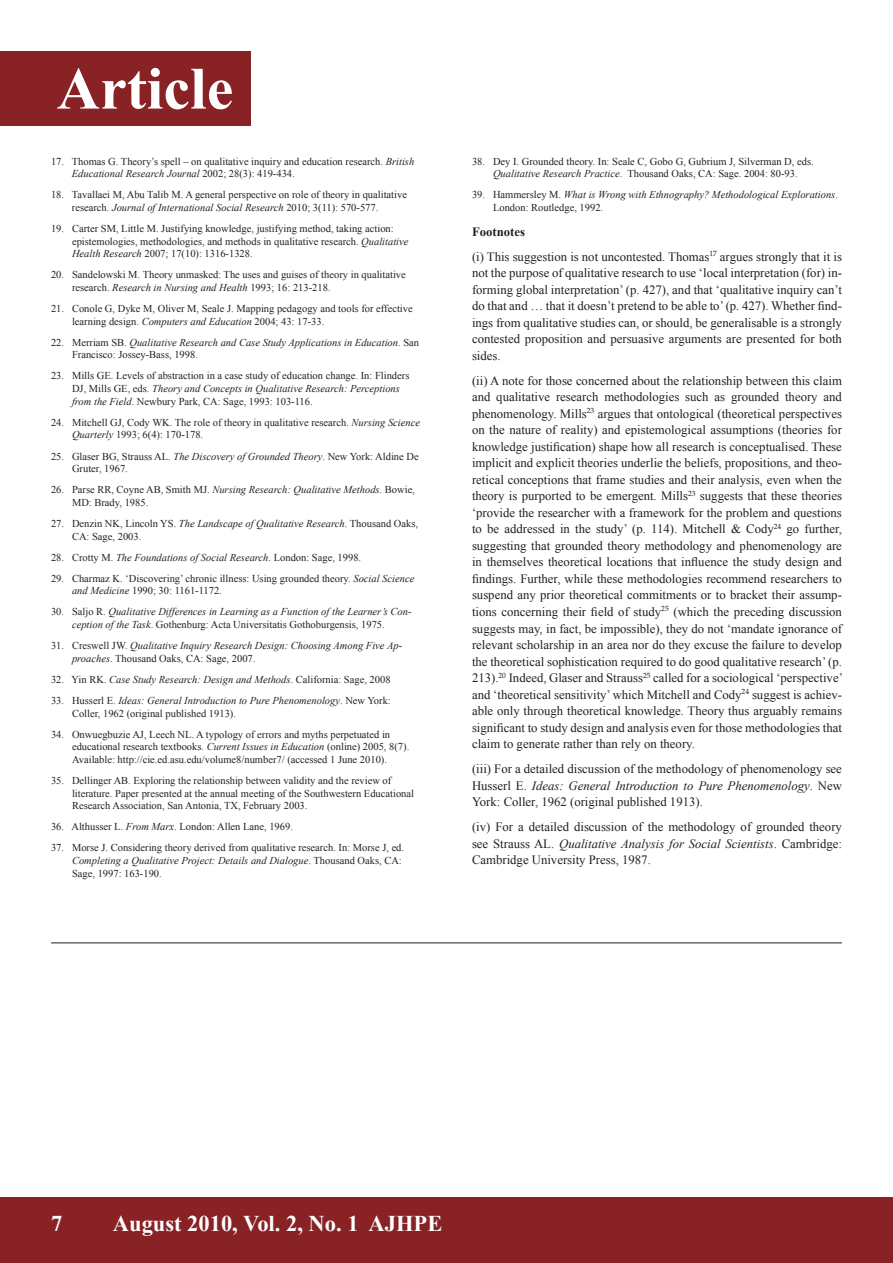
<style>
.page{position:relative;width:893px;height:1263px;background:#fff}
.page>*{position:absolute;margin:0;border:0;box-sizing:border-box;transform-origin:0 0}
.t1{font:700 60px "Times New Roman";color:#fff}
.t2{font:700 22.5px "Times New Roman";color:#fff}
.BODY_COPY{font:12.75px/16.5px "Times New Roman";color:#231f20;text-align:justify}
.BODY_COPY-2{font:700 12.75px "Times New Roman";color:#231f20}
.REFERENCES{font:10.5px/12.6px "Times New Roman";color:#231f20}
.REFERENCES-2{font:italic 10.5px/12.6px "Times New Roman";color:#231f20}
.s1{font-style:italic}
.s2{font-style:normal}
</style>
<div class="page">
<div style="left:0;top:1197px;width:893px;height:66px;background:#892225"></div>
<div style="left:0;top:51px;width:251px;height:74px;background:#892225"></div>
<hr style="left:51px;top:942px;width:791px;height:1px;background:#231f20">
<h1 class="t1" style="left:57px;top:47px;width:178px">Article</h1>
<p class="REFERENCES" style="left:72px;top:155px;width:344px;text-indent:-21px">17. Thomas G. Theory’s spell – on qualitative inquiry and education research. <span class="s1">British<br>Educational Research Journal</span> 2002; 28(3): 419-434.</p>
<p class="REFERENCES" style="left:72px;top:188px;width:337px;text-indent:-21px">18. Tavallaei M, Abu Talib M. A general perspective on role of theory in qualitative research. <span class="s1">Journal of International Social Research</span> 2010; 3(11): 570-577.</p>
<p class="REFERENCES" style="left:72px;top:222px;width:338px;text-indent:-21px">19. Carter SM, Little M. Justifying knowledge, justifying method, taking action: epistemologies, methodologies, and methods in qualitative research. <span class="s1">Qualitative<br>Health Research</span> 2007; 17(10): 1316-1328.</p>
<p class="REFERENCES" style="left:72px;top:268px;width:335px;text-indent:-21px">20. Sandelowski M. Theory unmasked: The uses and guises of theory in qualitative research. <span class="s1">Research in Nursing and Health</span> 1993; 16: 213-218.</p>
<p class="REFERENCES" style="left:72px;top:302px;width:342px;text-indent:-21px">21. Conole G, Dyke M, Oliver M, Seale J. Mapping pedagogy and tools for effective learning design. <span class="s1">Computers and Education</span> 2004; 43: 17-33.</p>
<p class="REFERENCES-2" style="left:72px;top:336px;width:349px;text-indent:-21px"><span class="s2">22. Merriam SB.</span> Qualitative Research and Case Study Applications in Education<span class="s2">. San<br>Francisco: Jossey-Bass, 1998.</span></p>
<p class="REFERENCES" style="left:72px;top:369px;width:339px;text-indent:-21px">23. Mills GE. Levels of abstraction in a case study of education change. In: Flinders<br>DJ, Mills GE, eds. <span class="s1">Theory and Concepts in Qualitative Research: Perceptions from the Field</span>. Newbury Park, CA: Sage, 1993: 103-116.</p>
<p class="REFERENCES" style="left:72px;top:416px;width:350px;text-indent:-21px">24. Mitchell GJ, Cody WK. The role of theory in qualitative research. <span class="s1">Nursing Science<br>Quarterly</span> 1993; 6(4): 170-178.</p>
<p class="REFERENCES" style="left:72px;top:449px;width:348px;text-indent:-21px">25. Glaser BG, Strauss AL. <span class="s1">The Discovery of Grounded Theory</span>. New York: Aldine De<br>Gruter, 1967.</p>
<p class="REFERENCES" style="left:72px;top:483px;width:344px;text-indent:-21px">26. Parse RR, Coyne AB, Smith MJ. <span class="s1">Nursing Research: Qualitative Methods</span>. Bowie,<br>MD: Brady, 1985.</p>
<p class="REFERENCES" style="left:72px;top:517px;width:348px;text-indent:-21px">27. Denzin NK, Lincoln YS. <span class="s1">The Landscape of Qualitative Research</span>. Thousand Oaks,<br>CA: Sage, 2003.</p>
<p class="REFERENCES-2" style="left:51px;top:550px;width:312px"><span class="s2">28. Crotty M.</span> The Foundations of Social Research<span class="s2">. London: Sage, 1998.</span></p>
<p class="REFERENCES" style="left:72px;top:572px;width:344px;text-indent:-21px">29. Charmaz K. ‘Discovering’ chronic illness: Using grounded theory. <span class="s1">Social Science and Medicine</span> 1990; 30: 1161-1172.</p>
<p class="REFERENCES-2" style="left:51px;top:605px;width:362px;text-align:center"><span class="s2">30. Saljo R.</span> Qualitative Differences in Learning as a Function of the Learner’s Con&shy;ception of the Task<span class="s2">. Gothenburg: Acta Universitatis Gothoburgensis, 1975.</span></p>
<p class="REFERENCES-2" style="left:72px;top:639px;width:332px;text-indent:-21px"><span class="s2">31. Creswell JW.</span> Qualitative Inquiry Research Design: Choosing Among Five Ap&shy;proaches<span class="s2">. Thousand Oaks, CA: Sage, 2007.</span></p>
<p class="REFERENCES-2" style="left:51px;top:673px;width:341px"><span class="s2">32. Yin RK.</span> Case Study Research: Design and Methods<span class="s2">. California: Sage, 2008</span></p>
<p class="REFERENCES" style="left:72px;top:694px;width:320px;text-indent:-21px">33. Husserl E. <span class="s1">Ideas: General Introduction to Pure Phenomenology</span>. New York:<br>Coller, 1962 (original published 1913).</p>
<p class="REFERENCES" style="left:72px;top:728px;width:339px;text-indent:-21px">34. Onwuegbuzie AJ, Leech NL. A typology of errors and myths perpetuated in educational research textbooks. <span class="s1">Current Issues in Education</span> (online) 2005, 8(7).<br>Available: http://cie.ed.asu.edu/volume8/number7/ (accessed 1 June 2010).</p>
<p class="REFERENCES" style="left:72px;top:774px;width:344px;text-indent:-21px">35. Dellinger AB. Exploring the relationship between validity and the review of literature. Paper presented at the annual meeting of the Southwestern Educational<br>Research Association, San Antonia, TX, February 2003.</p>
<p class="REFERENCES" style="left:51px;top:820px;width:243px">36. Althusser L. <span class="s1">From Marx</span>. London: Allen Lane, 1969.</p>
<p class="REFERENCES" style="left:72px;top:841px;width:334px;text-indent:-21px">37. Morse J. Considering theory derived from qualitative research. In: Morse J, ed.<br><span class="s1">Completing a Qualitative Project: Details and Dialogue</span>. Thousand Oaks, CA:<br>Sage, 1997: 163-190.</p>
<p class="REFERENCES" style="left:472px;top:155px;width:343px;text-align:center">38. Dey I. Grounded theory. In: Seale C, Gobo G, Gubrium J, Silverman D, eds.<br><span class="s1">Qualitative Research Practice</span>. Thousand Oaks, CA: Sage. 2004: 80-93.</p>
<p class="REFERENCES-2" style="left:493px;top:188px;width:346px;text-indent:-21px"><span class="s2">39. Hammersley M.</span> What is Wrong with Ethnography? Methodological Explorations<span class="s2">.<br>London: Routledge, 1992.</span></p>
<p class="BODY_COPY-2" style="left:472px;top:223px;width:55px">Footnotes</p>
<p class="BODY_COPY" style="left:472px;top:248px;width:371px">(i) This suggestion is not uncontested. Thomas<sup>17</sup> argues strongly that it is not the purpose of qualitative research to use ‘local interpretation (for) in&shy;forming global interpretation’ (p. 427), and that ‘qualitative inquiry can’t do that and … that it doesn’t pretend to be able to’ (p. 427). Whether find&shy;ings from qualitative studies can, or should, be generalisable is a strongly contested proposition and persuasive arguments are presented for both sides.</p>
<p class="BODY_COPY" style="left:472px;top:372px;width:372px">(ii) A note for those concerned about the relationship between this claim and qualitative research methodologies such as grounded theory and phenomenology. Mills<sup>23</sup> argues that ontological (theoretical perspectives on the nature of reality) and epistemological assumptions (theories for knowledge justification) shape how all research is conceptualised. These implicit and explicit theories underlie the beliefs, propositions, and theo&shy;retical conceptions that frame studies and their analysis, even when the theory is purported to be emergent. Mills<sup>23</sup> suggests that these theories ‘provide the researcher with a framework for the problem and questions to be addressed in the study’ (p. 114). Mitchell &amp; Cody<sup>24</sup> go further, suggesting that grounded theory methodology and phenomenology are in themselves theoretical locations that influence the study design and findings. Further, while these methodologies recommend researchers to suspend any prior theoretical commitments or to bracket their assump&shy;tions concerning their field of study<sup>25</sup> (which the preceding discussion suggests may, in fact, be impossible), they do not ‘mandate ignorance of relevant scholarship in an area nor do they excuse the failure to develop the theoretical sophistication required to do good qualitative research’ (p.<br>213).<sup>20</sup> Indeed, Glaser and Strauss<sup>25</sup> called for a sociological ‘perspective’ and ‘theoretical sensitivity’ which Mitchell and Cody<sup>24</sup> suggest is achiev&shy;able only through theoretical knowledge. Theory thus arguably remains significant to study design and analysis even for those methodologies that claim to generate rather than rely on theory.</p>
<p class="BODY_COPY" style="left:472px;top:760px;width:371px">(iii) For a detailed discussion of the methodology of phenomenology see Husserl E. <span class="s1">Ideas: General Introduction to Pure Phenomenology</span>. New York: Coller, 1962 (original published 1913).</p>
<p class="BODY_COPY" style="left:472px;top:818px;width:371px">(iv) For a detailed discussion of the methodology of grounded theory see Strauss AL. <span class="s1">Qualitative Analysis for Social Scientists</span>. Cambridge:<br>Cambridge University Press, 1987.</p>
<h2 class="t2" style="left:51px;top:1208px;width:13px">7</h2>
<h2 class="t2" style="left:113px;top:1208px;width:331px">August 2010, Vol. 2, No. 1 AJHPE</h2>
</div>
